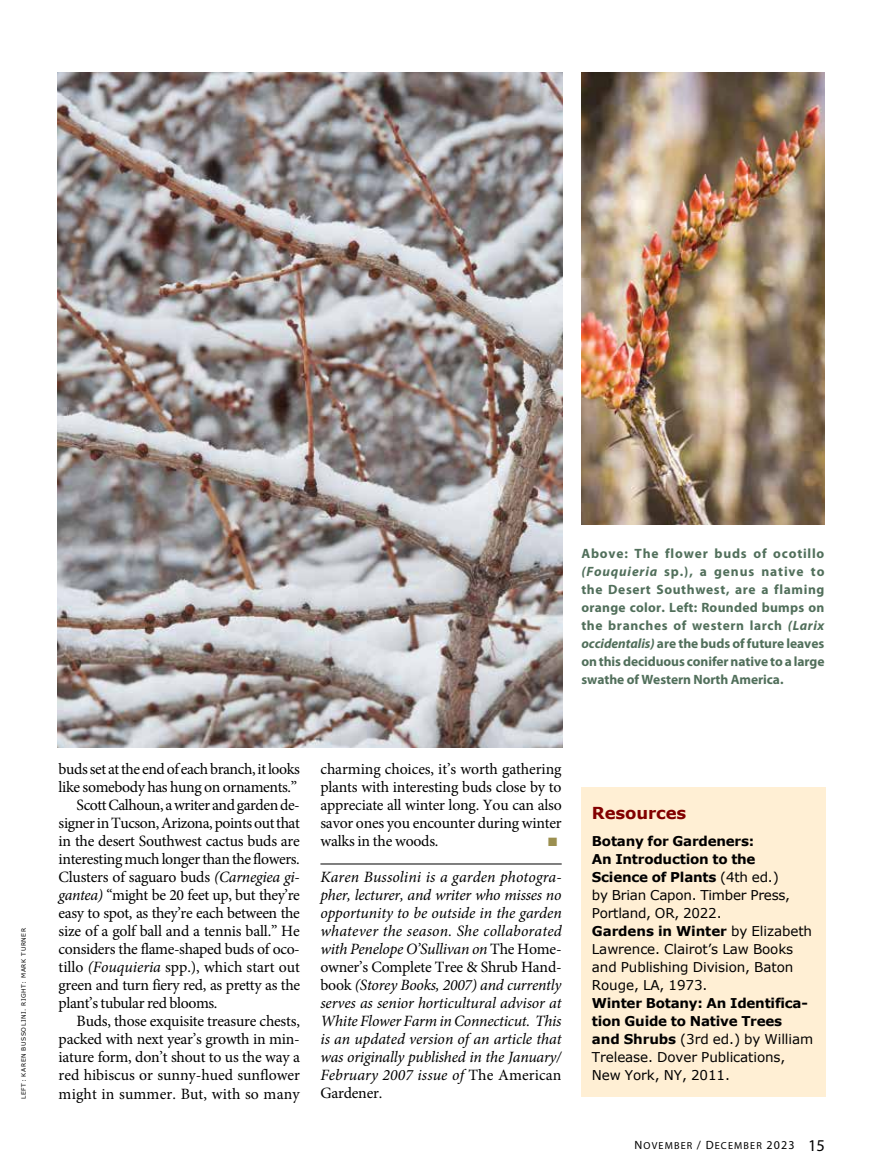
<style>
.page{position:relative;width:891px;height:1175px;background:#fff}
.page>*{position:absolute;margin:0;border:0;box-sizing:border-box;transform-origin:0 0}
.t1{font:700 16.5px "Verdana";letter-spacing:-.005em;color:#820000}
.t2{font:15.75px/18px "Minion Pro";letter-spacing:-.015em;color:#000;text-align:justify}
.t3{font:italic 15.75px/18px "Minion Pro";letter-spacing:-.015em;color:#000;text-align:justify}
.t4{font:15.75px "Minion Pro";letter-spacing:.01em;color:#000}
.t5{font:13.5px/18px "Verdana";letter-spacing:-.005em;color:#000}
.t6{font:700 13.5px/18px "Myriad Pro";letter-spacing:-.005em;color:#516f5b;text-align:justify}
.t7{font:12px "Zapf Dingbats";color:#9b8f50}
.t8{font:10.2px "Myriad Pro Regular SC850";letter-spacing:.115em;color:#000}
.t9{font:6px "Verdana";letter-spacing:.095em;color:#000}
.s1{font-style:italic}
.s2{font-style:normal}
.s3{font-weight:700}
.s4{font-size:12px}
.s5{font-family:"Myriad Pro";font-size:12px}
.s6{font-family:"Myriad Pro";font-size:16.5px}
</style>
<div class="page">
<hr style="left:320px;top:863px;width:242px;height:1px;background:#000">
<img style="left:581px;top:72px;width:243px;height:452px">
<img style="left:58px;top:72px;width:504px;height:675px">
<div style="left:581px;top:787px;width:245px;height:310px;background:#ffefd4"></div>
<p class="t9" style="left:20px;top:1098px;width:172px;rotate:-90deg">LEFT: KAREN BUSSOLINI. RIGHT: MARK TURNER</p>
<p class="t6" style="left:581px;top:544px;width:245px">Above: The flower buds of ocotillo <span class="s1">(Fouquieria</span> sp.), a genus native to the Desert Southwest, are a flaming orange color. Left: Rounded bumps on the branches of western larch <span class="s1">(Larix occidentalis)</span> are the buds of future leaves on this deciduous conifer native to a large swathe of Western North America.</p>
<p class="t2" style="left:59px;top:760px;width:243px">buds set at the end of each branch, it looks</p>
<p class="t2" style="left:59px;top:778px;width:240px">like somebody has hung on ornaments.”</p>
<p class="t2" style="left:77px;top:796px;width:225px">Scott Calhoun, a writer and garden de-</p>
<p class="t2" style="left:59px;top:814px;width:243px">signer in Tucson, Arizona, points out that</p>
<p class="t2" style="left:59px;top:832px;width:243px">in the desert Southwest cactus buds are</p>
<p class="t2" style="left:59px;top:850px;width:243px">interesting much longer than the flowers.</p>
<p class="t2" style="left:59px;top:868px;width:243px">Clusters of saguaro buds <span class="s1">(Carnegiea gi-</span></p>
<p class="t2" style="left:59px;top:886px;width:243px"><span class="s1">gantea)</span> “might be 20 feet up, but they’re</p>
<p class="t2" style="left:59px;top:904px;width:243px">easy to spot, as they’re each between the</p>
<p class="t2" style="left:59px;top:922px;width:243px">size of a golf ball and a tennis ball.” He</p>
<p class="t2" style="left:59px;top:940px;width:243px">considers the flame-shaped buds of oco-</p>
<p class="t2" style="left:59px;top:958px;width:243px">tillo <span class="s1">(Fouquieria</span> spp.), which start out</p>
<p class="t2" style="left:59px;top:976px;width:243px">green and turn fiery red, as pretty as the</p>
<p class="t2" style="left:59px;top:994px;width:160px">plant’s tubular red blooms.</p>
<p class="t2" style="left:77px;top:1012px;width:225px">Buds, those exquisite treasure chests,</p>
<p class="t2" style="left:59px;top:1030px;width:243px">packed with next year’s growth in min-</p>
<p class="t2" style="left:59px;top:1048px;width:243px">iature form, don’t shout to us the way a</p>
<p class="t2" style="left:59px;top:1066px;width:243px">red hibiscus or sunny-hued sunflower</p>
<p class="t4" style="left:59px;top:1082px;width:243px">might in summer. But, with so many</p>
<p class="t2" style="left:320px;top:760px;width:243px">charming choices, it’s worth gathering plants with interesting buds close by to appreciate all winter long. You can also savor ones you encounter during winter walks in the woods.</p>
<p class="t7" style="left:548px;top:836px;width:11px">■</p>
<p class="t3" style="left:320px;top:868px;width:243px">Karen Bussolini is a garden photogra&shy;pher, lecturer, and writer who misses no opportunity to be outside in the garden whatever the season. She collaborated with Penelope O’Sullivan on <span class="s2">The Home&shy;owner’s Complete Tree &amp; Shrub Hand&shy;book</span> (Storey Books, 2007) and currently serves as senior horticultural advisor at White Flower Farm in Connecticut. This is an updated version of an article that was originally published in the January/ February 2007 issue of <span class="s2">The American Gardener.</span></p>
<p class="t1" style="left:592px;top:802px;width:96px">Resources</p>
<p class="t5" style="left:592px;top:832px;width:222px"><span class="s3">Botany for Gardeners:<br>An Introduction to the<br>Science of Plants</span> (4th ed.)<br>by Brian Capon. Timber Press,<br>Portland, OR, 2022.<br><span class="s3">Gardens in Winter</span> by Elizabeth<br>Lawrence. Clairot’s Law Books and Publishing Division, Baton<br>Rouge, LA, 1973.</p>
<p class="t5" style="left:592px;top:994px;width:223px"><span class="s3">Winter Botany: An Identifica&shy;tion Guide to Native Trees and Shrubs</span> (3rd ed.) by William<br>Trelease. Dover Publications,<br>New York, NY, 2011.</p>
<p class="t8" style="left:634px;top:1139px;width:192px"><span class="s4">N</span>OVEMBER <span class="s4">/ D</span>ECEMBER <span class="s5">2023</span> <span class="s6">15</span></p>
</div>
